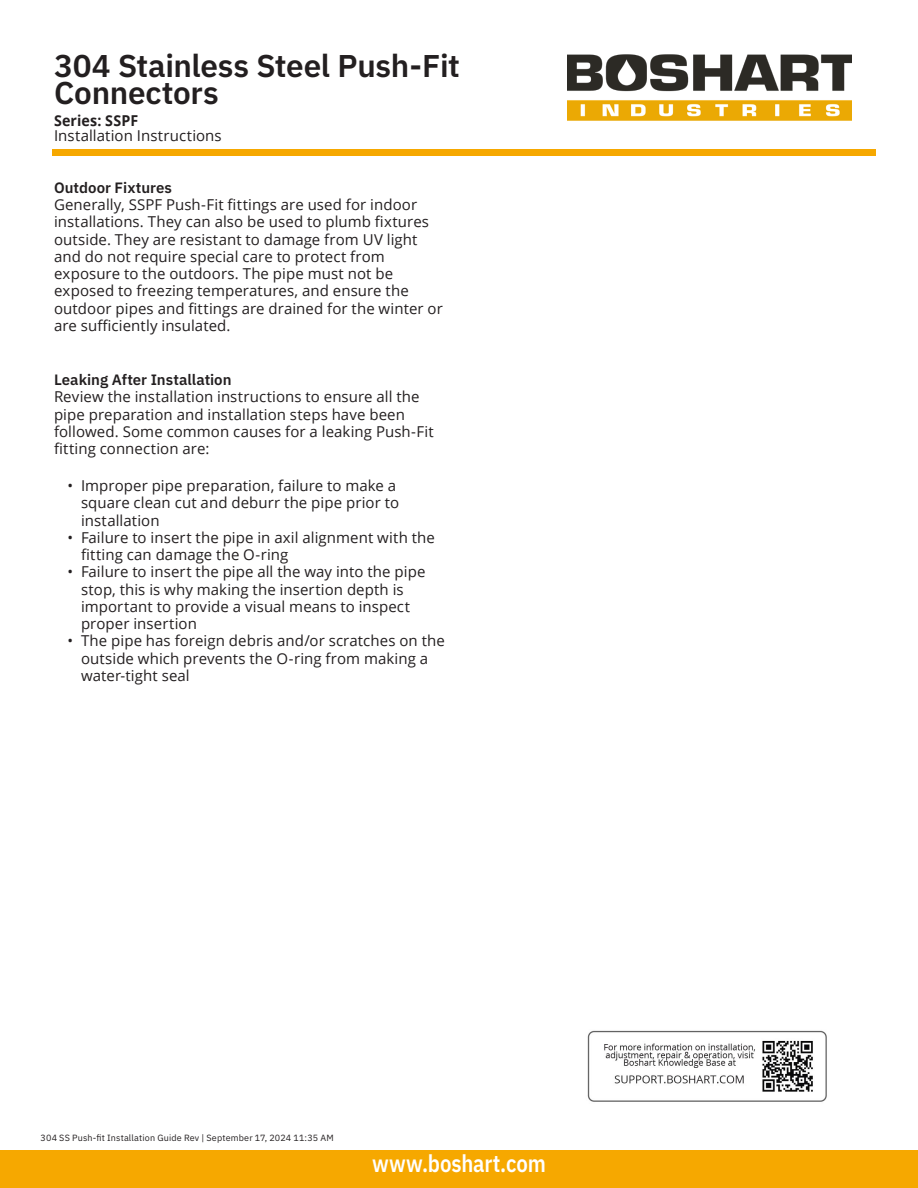
<style>
.page{position:relative;width:918px;height:1188px;background:#fff}
.page>*{position:absolute;margin:0;border:0;box-sizing:border-box;transform-origin:0 0}
.t1{font:600 31.5px/27px "IBM Plex Sans";letter-spacing:-.01em;color:#231f20}
.t2{font:600 24px "IBM Plex Sans";letter-spacing:-.005em;color:#fff;scale:.85 1}
.Body_Copy{font:15px/17.2px "Open Sans";letter-spacing:.005em;color:#231f20}
.Body_Copy-2{font:600 15px "IBM Plex Sans";color:#231f20}
.t3{font:700 15px "Open Sans";letter-spacing:.01em;color:#231f20;scale:.95 1}
.t4{font:9px "IBM Plex Sans";letter-spacing:.02em;color:#231f20}
</style>
<div class="page">
<div style="left:0;top:1151px;width:918px;height:37px;background:#f6a800"></div>
<div style="left:52px;top:149px;width:824px;height:6px;background:#f6a800"></div>
<img style="left:567px;top:54px;width:284px;height:67px">
<img style="left:587px;top:1030px;width:240px;height:72px">
<h1 class="t1" style="left:54px;top:50px;width:408px">304 Stainless Steel Push-Fit<br>Connectors</h1>
<p class="t3" style="left:54px;top:110px;width:90px">Series: SSPF</p>
<p class="Body_Copy" style="left:54px;top:127px;width:169px">Installation Instructions</p>
<p class="Body_Copy-2" style="left:54px;top:176px;width:120px">Outdoor Fixtures</p>
<p class="Body_Copy" style="left:54px;top:196px;width:390px">Generally, SSPF Push-Fit fittings are used for indoor installations. They can also be used to plumb fixtures outside. They are resistant to damage from UV light and do not require special care to protect from exposure to the outdoors. The pipe must not be exposed to freezing temperatures, and ensure the outdoor pipes and fittings are drained for the winter or are sufficiently insulated.</p>
<p class="Body_Copy-2" style="left:54px;top:368px;width:179px">Leaking After Installation</p>
<p class="Body_Copy" style="left:54px;top:388px;width:381px">Review the installation instructions to ensure all the pipe preparation and installation steps have been followed. Some common causes for a leaking Push-Fit fitting connection are:</p>
<p class="Body_Copy" style="left:81px;top:477px;width:320px;text-indent:-14px">• Improper pipe preparation, failure to make a square clean cut and deburr the pipe prior to installation</p>
<p class="Body_Copy" style="left:81px;top:528px;width:356px;text-indent:-14px">• Failure to insert the pipe in axil alignment with the fitting can damage the O-ring</p>
<p class="Body_Copy" style="left:81px;top:563px;width:346px;text-indent:-14px">• Failure to insert the pipe all the way into the pipe stop, this is why making the insertion depth is important to provide a visual means to inspect proper insertion</p>
<p class="Body_Copy" style="left:81px;top:632px;width:365px;text-indent:-14px">• The pipe has foreign debris and/or scratches on the outside which prevents the O-ring from making a water-tight seal</p>
<p class="t4" style="left:40px;top:1131px;width:295px">304 SS Push-fit Installation Guide Rev | September 17, 2024 11:35 AM</p>
<h2 class="t2" style="left:372px;top:1145px;width:206px">www.boshart.com</h2>
</div>
